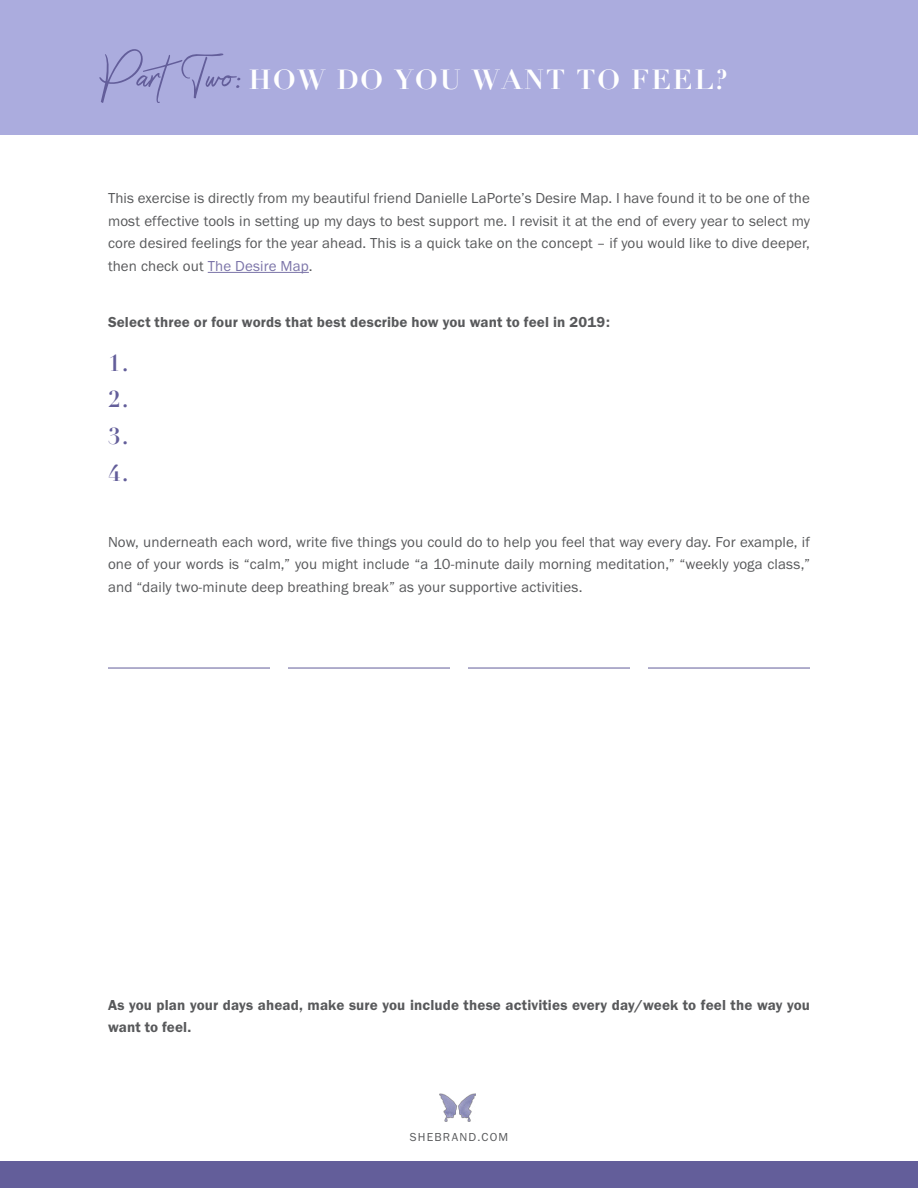
<style>
.page{position:relative;width:918px;height:1188px;background:#fff}
.page>*{position:absolute;margin:0;border:0;box-sizing:border-box;transform-origin:0 0}
.t1{font:84.75px "Bella Script";letter-spacing:.01em;color:#635e9a}
.t2{font:700 27px "Didot";letter-spacing:.07em;color:#fff}
.t3{font:700 22.5px/36.8px "Didot";color:#635e9a;text-align:justify}
.t4{font:15px/22.5px "Franklin Gothic URW Boo";letter-spacing:.01em;color:#58595b;text-align:justify}
.t5{font:15px/22.5px "Franklin Gothic URW Dem";letter-spacing:.01em;color:#58595b}
.t6{font:12px "Franklin Gothic URW Boo";letter-spacing:.1em;color:#58595b}
.s1{color:#7c75a9}
</style>
<div class="page">
<hr style="left:208px;top:272px;width:101px;height:1px;background:#7c75a9">
<hr style="left:108px;top:668px;width:162px;height:1px;background:#635e9a">
<hr style="left:288px;top:668px;width:162px;height:1px;background:#635e9a">
<hr style="left:468px;top:668px;width:162px;height:1px;background:#635e9a">
<hr style="left:648px;top:668px;width:162px;height:1px;background:#635e9a">
<div style="left:0;top:0;width:918px;height:135px;background:#abacde"></div>
<div style="left:0;top:1162px;width:918px;height:26px;background:#635e9a"></div>
<img style="left:440px;top:1094px;width:35px;height:27px">
<h1 class="t1" style="left:101px;top:43px;width:143px">Part Two:</h1>
<h2 class="t2" style="left:249px;top:62px;width:481px">HOW DO YOU WANT TO FEEL?</h2>
<p class="t4" style="left:108px;top:187px;width:704px">This exercise is directly from my beautiful friend Danielle LaPorte’s Desire Map. I have found it to be one of the most effective tools in setting up my days to best support me. I revisit it at the end of every year to select my core desired feelings for the year ahead. This is a quick take on the concept – if you would like to dive deeper, then check out <span class="s1">The Desire Map</span>.</p>
<p class="t5" style="left:108px;top:311px;width:503px">Select three or four words that best describe how you want to feel in 2019:</p>
<h3 class="t3" style="left:108px;top:345px;width:22px">1.<br>2.<br>3.<br>4.</h3>
<p class="t4" style="left:108px;top:530px;width:704px">Now, underneath each word, write five things you could do to help you feel that way every day. For example, if one of your words is “calm,” you might include “a 10-minute daily morning meditation,” “weekly yoga class,” and “daily two-minute deep breathing break” as your supportive activities.</p>
<p class="t5" style="left:108px;top:993px;width:704px">As you plan your days ahead, make sure you include these activities every day/week to feel the way you want to feel.</p>
<p class="t6" style="left:410px;top:1130px;width:100px">SHEBRAND.COM</p>
</div>
